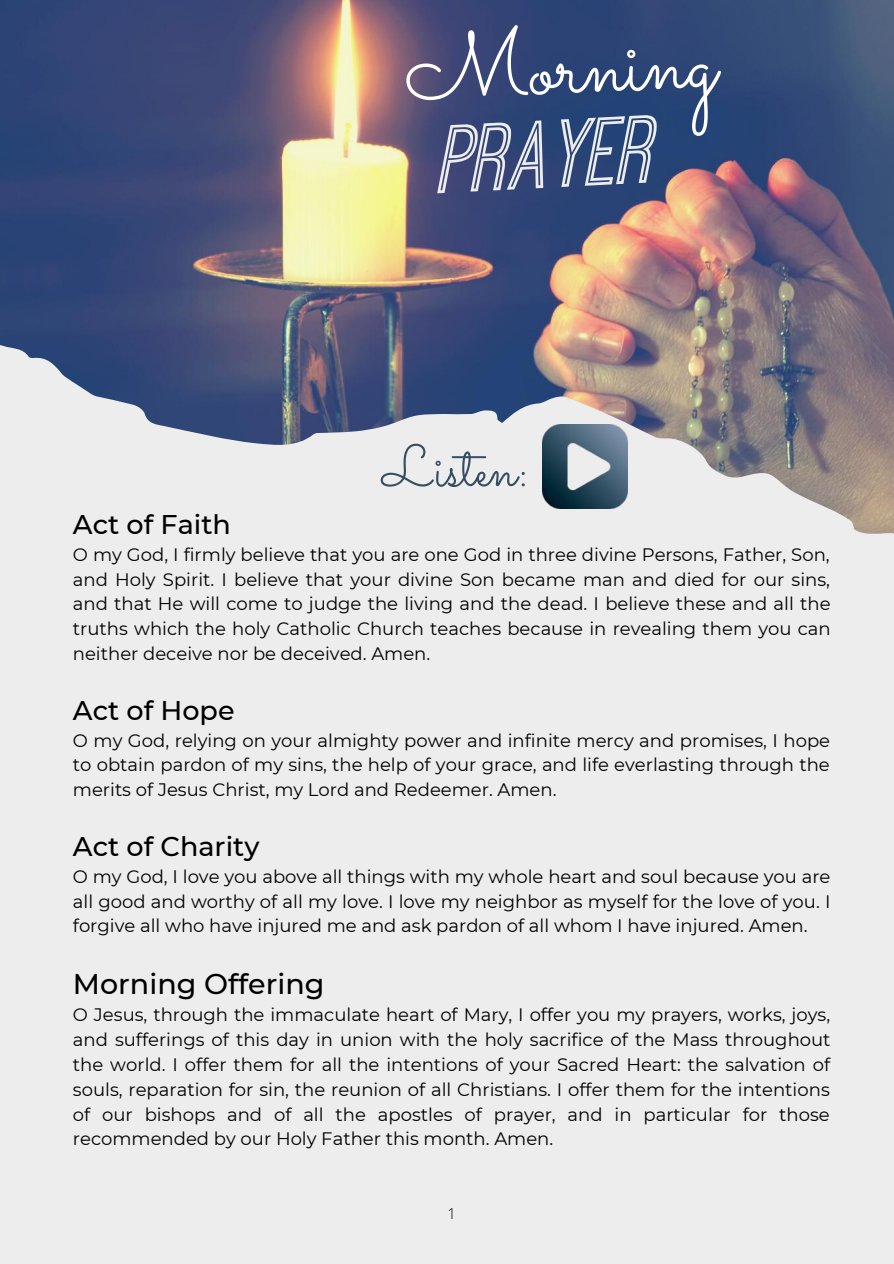
<style>
.page{position:relative;width:894px;height:1264px;background:#fff}
.page>*{position:absolute;margin:0;border:0;box-sizing:border-box;transform-origin:0 0}
.t1{font:italic 100.05px "Ostrich Sans Inline";color:#ededed}
.t2{font:92.85px "Sacramento";color:#fff}
.t3{font:58.35px "Sacramento";color:#364d62}
.t4{font:500 28.5px "Montserrat";color:#000}
.t5{font:500 27px "Montserrat";color:#000}
.t6{font:18px/24.8px "Montserrat";color:#000;text-align:justify}
.t7{font:300 15px "Open Sans";color:#000}
</style>
<div class="page">
<div style="left:0;top:0;width:893px;height:1263px;background:#ededed"></div>
<img style="left:0;top:0;width:893px;height:279px">
<svg style="left:0;top:279px;width:893px;height:255px"></svg>
<img style="left:542px;top:424px;width:85px;height:85px">
<h2 class="t2" style="left:401px;top:15px;width:312px;rotate:-3deg">Morning</h2>
<h1 class="t1" style="left:432px;top:100px;width:216px;rotate:-3deg">Prayer</h1>
<h3 class="t3" style="left:382px;top:431px;width:149px">Listen:</h3>
<h3 class="t5" style="left:73px;top:507px;width:159px">Act of Faith</h3>
<p class="t6" style="left:73px;top:542px;width:759px">O my God, I firmly believe that you are one God in three divine Persons, Father, Son, and Holy Spirit. I believe that your divine Son became man and died for our sins, and that He will come to judge the living and the dead. I believe these and all the truths which the holy Catholic Church teaches because in revealing them you can neither deceive nor be deceived. Amen.</p>
<h3 class="t5" style="left:73px;top:693px;width:163px">Act of Hope</h3>
<p class="t6" style="left:73px;top:727px;width:758px">O my God, relying on your almighty power and infinite mercy and promises, I hope to obtain pardon of my sins, the help of your grace, and life everlasting through the merits of Jesus Christ, my Lord and Redeemer. Amen.</p>
<h3 class="t5" style="left:73px;top:829px;width:188px">Act of Charity</h3>
<p class="t6" style="left:73px;top:864px;width:758px">O my God, I love you above all things with my whole heart and soul because you are all good and worthy of all my love. I love my neighbor as myself for the love of you. I forgive all who have injured me and ask pardon of all whom I have injured. Amen.</p>
<h3 class="t4" style="left:73px;top:966px;width:253px">Morning Offering</h3>
<p class="t6" style="left:73px;top:1002px;width:759px">O Jesus, through the immaculate heart of Mary, I offer you my prayers, works, joys, and sufferings of this day in union with the holy sacrifice of the Mass throughout the world. I offer them for all the intentions of your Sacred Heart: the salvation of souls, reparation for sin, the reunion of all Christians. I offer them for the intentions of our bishops and of all the apostles of prayer, and in particular for those recommended by our Holy Father this month. Amen.</p>
<p class="t7" style="left:447px;top:1203px;width:10px">1</p>
</div>
